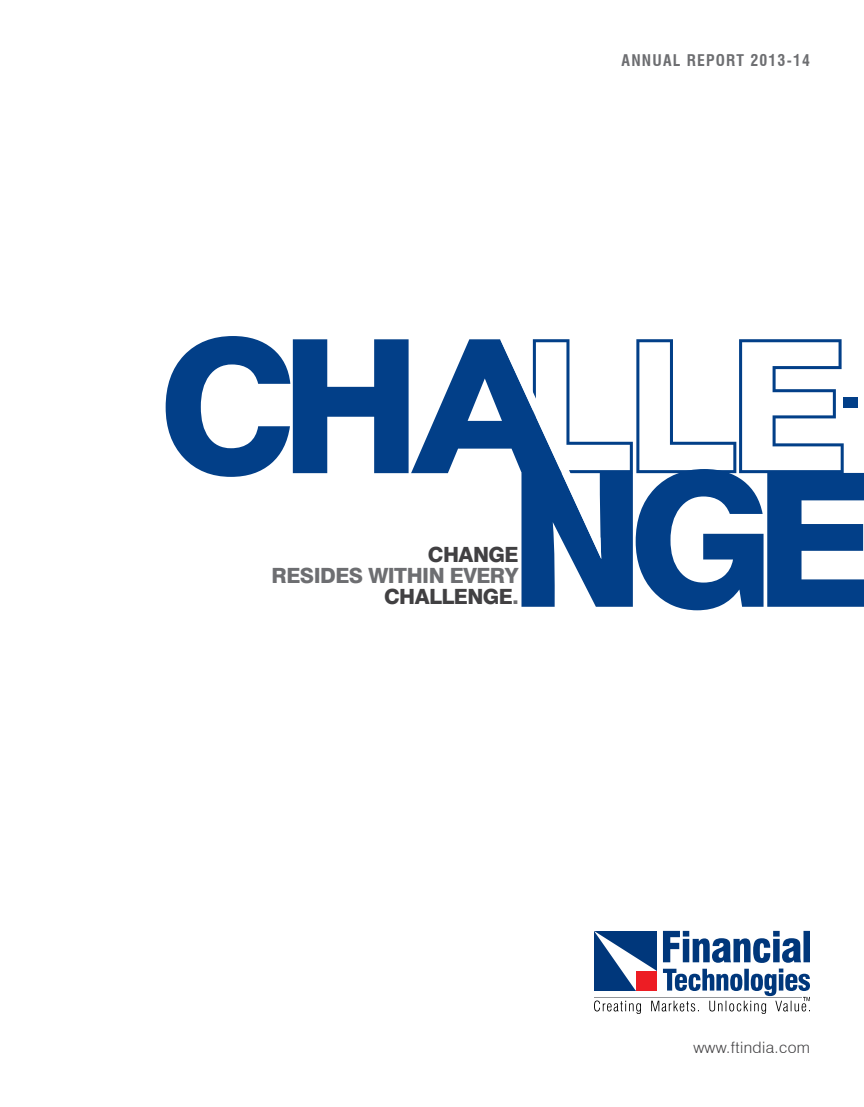
<style>
.page{position:relative;width:864px;height:1107px;background:#fff}
.page>*{position:absolute;margin:0;border:0;box-sizing:border-box;transform-origin:0 0}
.t1{font:800 21px/21px "Swiss 721 BT";letter-spacing:-.025em;color:#6d6e71;text-align:right}
.t2{font:800 21px "Swiss 721 BT";letter-spacing:-.025em;color:#414042}
.t3{font:700 condensed 15.75px "Swiss 721 BT";letter-spacing:.075em;color:#6d6e71}
.t4{font:300 15.75px "Swiss 721 BT";letter-spacing:.025em;color:#414042}
.s1{color:#414042}
</style>
<div class="page">
<svg style="left:166px;top:336px;width:698px;height:274px"></svg>
<svg style="left:594px;top:931px;width:216px;height:83px"></svg>
<p class="t3" style="left:622px;top:51px;width:190px">ANNUAL REPORT 2013-14</p>
<p class="t2" style="left:428px;top:542px;width:92px">CHANGE</p>
<p class="t1" style="left:272px;top:565px;width:249px">RESIDES WITHIN EVERY<br><span class="s1">CHALLENGE</span>.</p>
<p class="t4" style="left:693px;top:1038px;width:118px">www.ftindia.com</p>
</div>
